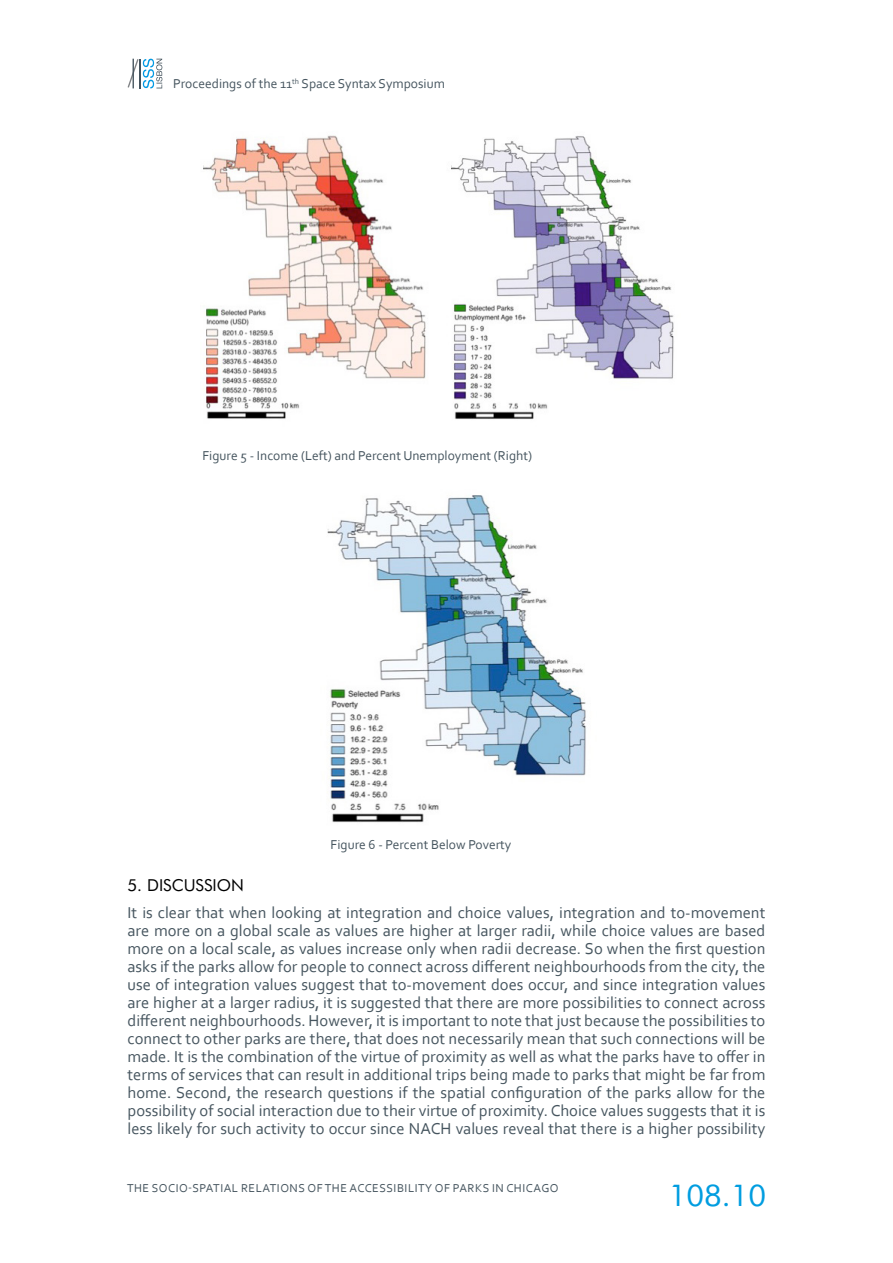
<style>
.page{position:relative;width:893px;height:1263px;background:#fff}
.page>*{position:absolute;margin:0;border:0;box-sizing:border-box;transform-origin:0 0}
.t1{font:30px "Futura BT";color:#009de0}
.t2{font:16.5px/18px "Corbel";color:#46555f;text-align:justify}
.t3{font:16.5px "Futura BT";color:#000}
.t4{font:13.5px "Corbel";color:#46555f}
.t5{font:12px "Corbel";letter-spacing:.04em;color:#46555f}
</style>
<div class="page">
<svg style="left:128px;top:59px;width:34px;height:29px"></svg>
<img style="left:203px;top:135px;width:471px;height:284px">
<img style="left:327px;top:495px;width:259px;height:328px">
<p class="t4" style="left:173px;top:76px;width:273px">Proceedings of the 11<sup>th</sup> Space Syntax Symposium</p>
<p class="t4" style="left:202px;top:447px;width:331px">Figure 5 - Income (Left) and Percent Unemployment (Right)</p>
<p class="t4" style="left:331px;top:836px;width:182px">Figure 6 - Percent Below Poverty</p>
<p class="t3" style="left:128px;top:875px;width:118px">5. DISCUSSION</p>
<p class="t2" style="left:128px;top:903px;width:639px">It is clear that when looking at integration and choice values, integration and to-movement are more on a global scale as values are higher at larger radii, while choice values are based more on a local scale, as values increase only when radii decrease. So when the first question asks if the parks allow for people to connect across different neighbourhoods from the city, the use of integration values suggest that to-movement does occur, and since integration values are higher at a larger radius, it is suggested that there are more possibilities to connect across different neighbourhoods. However, it is important to note that just because the possibilities to connect to other parks are there, that does not necessarily mean that such connections will be made. It is the combination of the virtue of proximity as well as what the parks have to offer in terms of services that can result in additional trips being made to parks that might be far from home. Second, the research questions if the spatial configuration of the parks allow for the possibility of social interaction due to their virtue of proximity. Choice values suggests that it is less likely for such activity to occur since NACH values reveal that there is a higher possibility</p>
<p class="t5" style="left:127px;top:1180px;width:433px">THE SOCIO-SPATIAL RELATIONS OF THE ACCESSIBILITY OF PARKS IN CHICAGO</p>
<h1 class="t1" style="left:669px;top:1177px;width:99px">108.10</h1>
</div>
